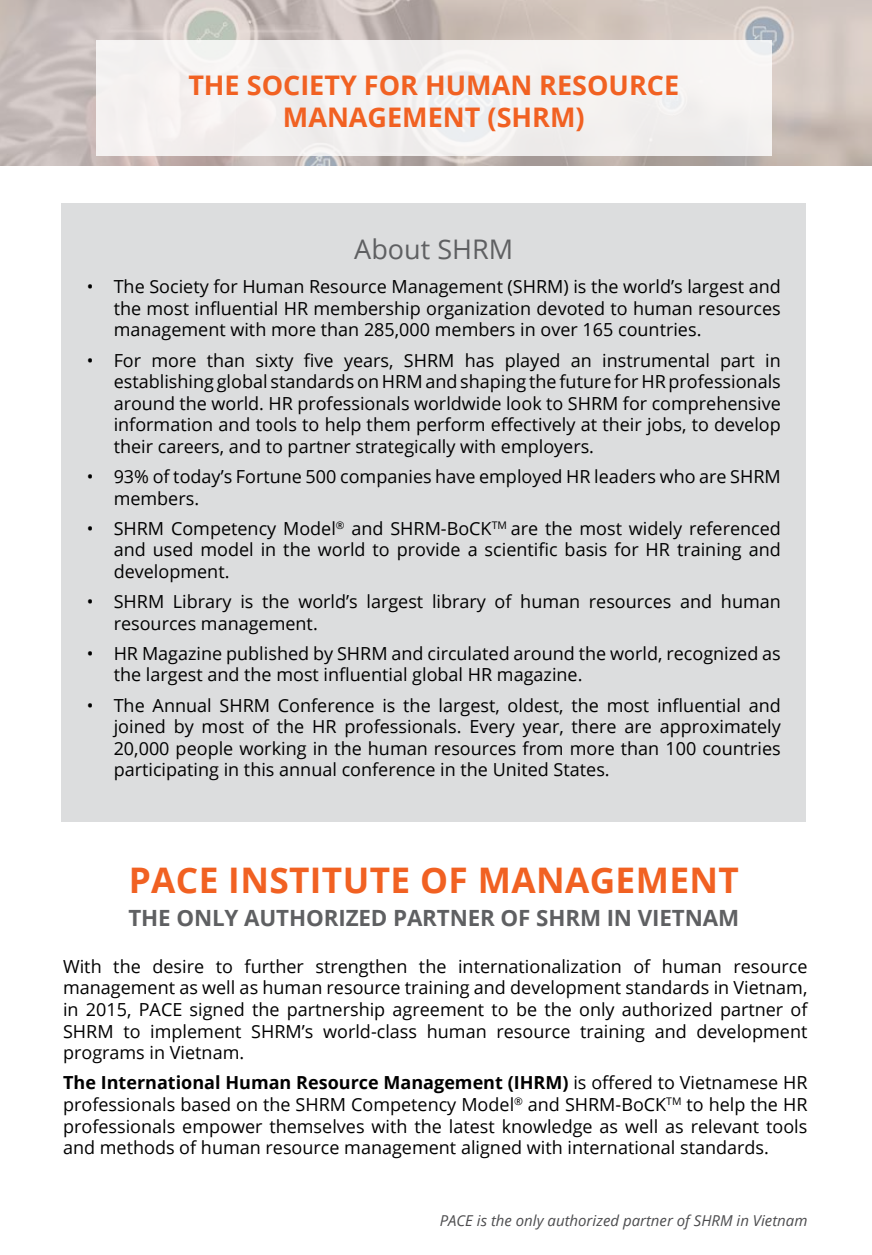
<style>
.page{position:relative;width:872px;height:1255px;background:#fff}
.page>*{position:absolute;margin:0;border:0;box-sizing:border-box;transform-origin:0 0}
.t1{font:700 35.25px "Open Sans";letter-spacing:.01em;color:#f16122}
.t2{font:700 27px/32.4px "Open Sans";color:#f16122;text-align:center}
.t3{font:27px "Open Sans";color:#5f6062}
.t4{font:700 22.35px "Open Sans";letter-spacing:-.005em;color:#5f6062}
.t5{font:18px/21.6px "Open Sans";color:#000;text-align:justify}
.t6{font:italic 15px "Open Sans";color:#4d4d4f}
.s1{font-weight:700}
</style>
<div class="page">
<svg style="left:0;top:0;width:872px;height:166px;background:#c9beba"></svg>
<div style="left:62px;top:203px;width:744px;height:618px;background:#dcddde"></div>
<div style="left:96px;top:40px;width:675px;height:116px;background:#f3f1f0"></div>
<h2 class="t2" style="left:188px;top:68px;width:492px">THE SOCIETY FOR HUMAN RESOURCE<br>MANAGEMENT (SHRM)</h2>
<h2 class="t3" style="left:354px;top:230px;width:160px">About SHRM</h2>
<p class="t5" style="left:114px;top:275px;width:668px;text-indent:-27px">• The Society for Human Resource Management (SHRM) is the world’s largest and the most influential HR membership organization devoted to human resources management with more than 285,000 members in over 165 countries.</p>
<p class="t5" style="left:114px;top:349px;width:668px;text-indent:-27px">• For more than sixty five years, SHRM has played an instrumental part in establishing global standards on HRM and shaping the future for HR professionals around the world. HR professionals worldwide look to SHRM for comprehensive information and tools to help them perform effectively at their jobs, to develop their careers, and to partner strategically with employers.</p>
<p class="t5" style="left:114px;top:465px;width:668px;text-indent:-27px">• 93% of today’s Fortune 500 companies have employed HR leaders who are SHRM members.</p>
<p class="t5" style="left:114px;top:517px;width:668px;text-indent:-27px">• SHRM Competency Model<sup>®</sup> and SHRM-BoCK<sup>TM</sup> are the most widely referenced and used model in the world to provide a scientific basis for HR training and development.</p>
<p class="t5" style="left:114px;top:590px;width:668px;text-indent:-27px">• SHRM Library is the world’s largest library of human resources and human resources management.</p>
<p class="t5" style="left:114px;top:642px;width:668px;text-indent:-27px">• HR Magazine published by SHRM and circulated around the world, recognized as the largest and the most influential global HR magazine.</p>
<p class="t5" style="left:114px;top:693px;width:668px;text-indent:-27px">• The Annual SHRM Conference is the largest, oldest, the most influential and joined by most of the HR professionals. Every year, there are approximately 20,000 people working in the human resources from more than 100 countries participating in this annual conference in the United States.</p>
<h1 class="t1" style="left:129px;top:855px;width:611px">PACE INSTITUTE OF MANAGEMENT</h1>
<p class="t4" style="left:128px;top:902px;width:612px">THE ONLY AUTHORIZED PARTNER OF SHRM IN VIETNAM</p>
<p class="t5" style="left:63px;top:954px;width:746px">With the desire to further strengthen the internationalization of human resource management as well as human resource training and development standards in Vietnam, in 2015, PACE signed the partnership agreement to be the only authorized partner of SHRM to implement SHRM’s world-class human resource training and development programs in Vietnam.</p>
<p class="t5" style="left:63px;top:1071px;width:746px"><span class="s1">The International Human Resource Management (IHRM)</span> is offered to Vietnamese HR professionals based on the SHRM Competency Model<sup>®</sup> and SHRM-BoCK<sup>TM</sup> to help the HR professionals empower themselves with the latest knowledge as well as relevant tools and methods of human resource management aligned with international standards.</p>
<p class="t6" style="left:440px;top:1210px;width:369px">PACE is the only authorized partner of SHRM in Vietnam</p>
</div>
